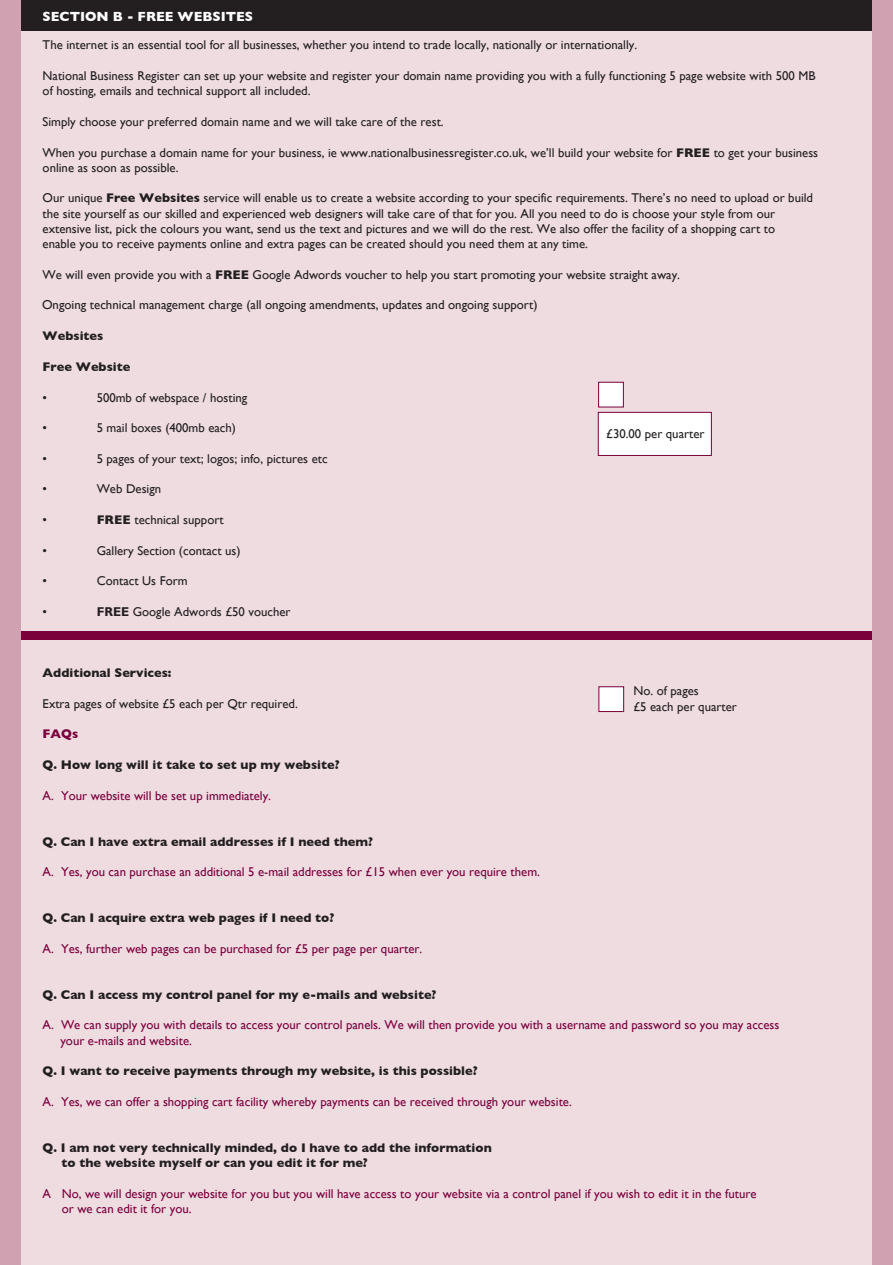
<style>
.page{position:relative;width:893px;height:1265px;background:#fff}
.page>*{position:absolute;margin:0;border:0;box-sizing:border-box;transform-origin:0 0}
.t1{font:700 13.5px "Gill Sans";color:#fff}
.t2{font:12.9px "Gill Sans";color:#231f20}
.t3{font:12.75px/15.3px "Gill Sans";color:#231f20}
.t4{font:12.75px/15.3px "Gill Sans";color:#7a003b}
.t5{font:700 12.75px/15.3px "Gill Sans";color:#231f20}
.t6{font:700 12.75px "Gill Sans";color:#7a003b}
.s1{font-weight:700}
</style>
<div class="page">
<div style="left:0;top:0;width:893px;height:1264px;background:#d0a2b1"></div>
<div style="left:21px;top:0;width:851px;height:1264px;background:#eedce1"></div>
<div style="left:21px;top:0;width:851px;height:31px;background:#231f20"></div>
<div style="left:21px;top:631px;width:851px;height:9px;background:#7a003b"></div>
<div style="left:598px;top:412px;width:113px;height:43px;background:#fff"></div>
<div style="left:598px;top:412px;width:113px;height:44px;border:1px solid #7a003b"></div>
<div style="left:598px;top:686px;width:26px;height:25px;background:#fff;border:1px solid #7a003b"></div>
<div style="left:598px;top:382px;width:26px;height:25px;background:#fff;border:1px solid #7a003b"></div>
<p class="t1" style="left:43px;top:9px;width:212px">SECTION B - FREE WEBSITES</p>
<p class="t3" style="left:43px;top:37px;width:596px">The internet is an essential tool for all businesses, whether you intend to trade locally, nationally or internationally.</p>
<p class="t3" style="left:43px;top:68px;width:774px">National Business Register can set up your website and register your domain name providing you with a fully functioning 5 page website with 500 MB of hosting, emails and technical support all included.</p>
<p class="t3" style="left:43px;top:114px;width:402px">Simply choose your preferred domain name and we will take care of the rest.</p>
<p class="t3" style="left:43px;top:144px;width:777px">When you purchase a domain name for your business, ie www.nationalbusinessregister.co.uk, we’ll build your website for <span class="s1">FREE</span> to get your business online as soon as possible.</p>
<p class="t3" style="left:43px;top:190px;width:772px">Our unique <span class="s1">Free Websites</span> service will enable us to create a website according to your specific requirements. There’s no need to upload or build the site yourself as our skilled and experienced web designers will take care of that for you. All you need to do is choose your style from our extensive list, pick the colours you want, send us the text and pictures and we will do the rest. We also offer the facility of a shopping cart to<br>enable you to receive payments online and extra pages can be created should you need them at any time.</p>
<p class="t3" style="left:43px;top:267px;width:639px">We will even provide you with a <span class="s1">FREE</span> Google Adwords voucher to help you start promoting your website straight away.</p>
<p class="t2" style="left:42px;top:297px;width:497px">Ongoing technical management charge (all ongoing amendments, updates and ongoing support)</p>
<p class="t5" style="left:43px;top:328px;width:62px">Websites</p>
<p class="t5" style="left:43px;top:359px;width:89px">Free Website</p>
<p class="t3" style="left:43px;top:389px;width:6px">•</p>
<p class="t3" style="left:97px;top:389px;width:152px">500mb of webspace / hosting</p>
<p class="t3" style="left:43px;top:420px;width:6px">•</p>
<p class="t3" style="left:97px;top:420px;width:141px">5 mail boxes (400mb each)</p>
<p class="t3" style="left:43px;top:450px;width:6px">•</p>
<p class="t3" style="left:97px;top:450px;width:232px">5 pages of your text; logos; info, pictures etc</p>
<p class="t3" style="left:43px;top:481px;width:6px">•</p>
<p class="t3" style="left:97px;top:481px;width:66px">Web Design</p>
<p class="t3" style="left:43px;top:512px;width:6px">•</p>
<p class="t3" style="left:97px;top:512px;width:128px"><span class="s1">FREE</span> technical support</p>
<p class="t3" style="left:43px;top:542px;width:6px">•</p>
<p class="t3" style="left:97px;top:542px;width:145px">Gallery Section (contact us)</p>
<p class="t3" style="left:43px;top:573px;width:6px">•</p>
<p class="t3" style="left:97px;top:573px;width:92px">Contact Us Form</p>
<p class="t3" style="left:43px;top:603px;width:6px">•</p>
<p class="t3" style="left:97px;top:603px;width:195px"><span class="s1">FREE</span> Google Adwords £50 voucher</p>
<p class="t3" style="left:606px;top:425px;width:100px">£30.00 per quarter</p>
<p class="t5" style="left:43px;top:665px;width:130px">Additional Services:</p>
<p class="t3" style="left:43px;top:695px;width:257px">Extra pages of website £5 each per Qtr required.</p>
<p class="t6" style="left:43px;top:726px;width:37px">FAQs</p>
<p class="t5" style="left:43px;top:756px;width:298px">Q. How long will it take to set up my website?</p>
<p class="t4" style="left:43px;top:787px;width:230px">A. Your website will be set up immediately.</p>
<p class="t5" style="left:43px;top:833px;width:332px">Q. Can I have extra email addresses if I need them?</p>
<p class="t4" style="left:43px;top:863px;width:499px">A. Yes, you can purchase an additional 5 e-mail addresses for £15 when ever you require them.</p>
<p class="t5" style="left:43px;top:909px;width:293px">Q. Can I acquire extra web pages if I need to?</p>
<p class="t4" style="left:43px;top:940px;width:381px">A. Yes, further web pages can be purchased for £5 per page per quarter.</p>
<p class="t5" style="left:43px;top:986px;width:395px">Q. Can I access my control panel for my e-mails and website?</p>
<p class="t4" style="left:60px;top:1016px;width:720px;text-indent:-18px">A. We can supply you with details to access your control panels. We will then provide you with a username and password so you may access your e-mails and website.</p>
<p class="t5" style="left:43px;top:1062px;width:436px">Q. I want to receive payments through my website, is this possible?</p>
<p class="t4" style="left:43px;top:1093px;width:530px">A. Yes, we can offer a shopping cart facility whereby payments can be received through your website.</p>
<p class="t5" style="left:62px;top:1139px;width:432px;text-indent:-19px">Q. I am not very technically minded, do I have to add the information to the website myself or can you edit it for me?</p>
<p class="t4" style="left:62px;top:1185px;width:696px;text-indent:-19px">A No, we will design your website for you but you will have access to your website via a control panel if you wish to edit it in the future or we can edit it for you.</p>
<p class="t3" style="left:633px;top:683px;width:105px">No. of pages<br>£5 each per quarter</p>
</div>
